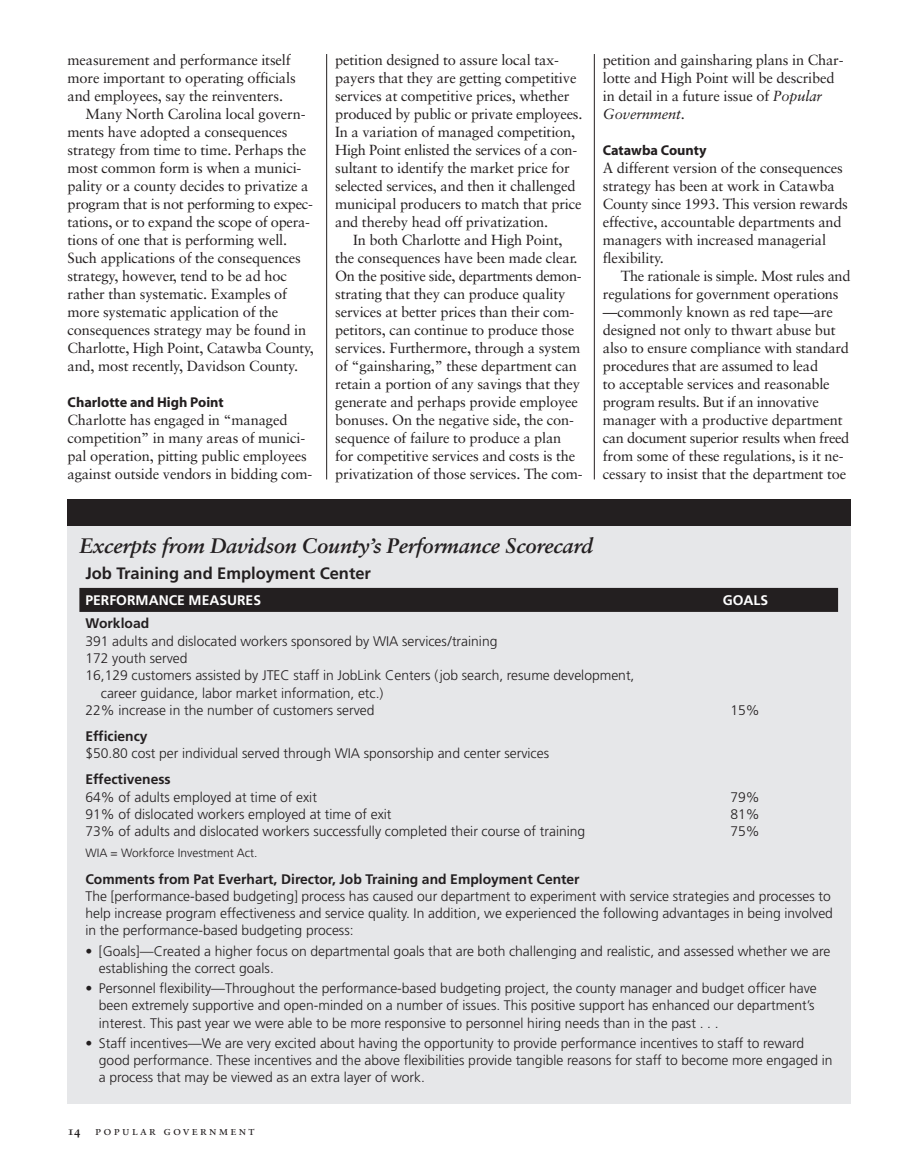
<style>
.page{position:relative;width:905px;height:1175px;background:#fff}
.page>*{position:absolute;margin:0;border:0;box-sizing:border-box;transform-origin:0 0}
.t1{font:italic 700 21px "Sabon";letter-spacing:-.01em;color:#231f20}
.t2{font:700 16.5px "Frutiger";color:#231f20}
.t3{font:14.7px/18px "Sabon";letter-spacing:-.01em;color:#231f20}
.t4{font:14.25px "Myriad MM 700 600";color:#231f20}
.t5{font:300 13.8px/17.2px "Frutiger";color:#231f20}
.t6{font:700 13.8px "Frutiger";color:#231f20}
.t7{font:700 13.8px "Frutiger";color:#fff}
.t8{font:12.15px "Sabon Roman SC";letter-spacing:.185em;color:#231f20}
.t9{font:300 12px "Frutiger";color:#231f20}
.s1{font-style:italic}
.s2{font-family:"Sabon Bold Os F"}
</style>
<div class="page">
<hr style="left:326px;top:54px;width:1px;height:425px;background:#231f20">
<hr style="left:594px;top:54px;width:1px;height:425px;background:#231f20">
<div style="left:68px;top:499px;width:782px;height:604px;background:#e6e7e9"></div>
<div style="left:79px;top:588px;width:759px;height:24px;background:#231f20"></div>
<div style="left:68px;top:499px;width:782px;height:26px;background:#231f20"></div>
<p class="t3" style="left:68px;top:52px;width:225px">measurement and performance itself</p>
<p class="t3" style="left:68px;top:70px;width:230px">more important to operating officials</p>
<p class="t3" style="left:68px;top:88px;width:217px">and employees, say the reinventers.</p>
<p class="t3" style="left:86px;top:106px;width:221px">Many North Carolina local govern-</p>
<p class="t3" style="left:68px;top:124px;width:221px">ments have adopted a consequences</p>
<p class="t3" style="left:68px;top:142px;width:240px">strategy from time to time. Perhaps the</p>
<p class="t3" style="left:68px;top:160px;width:235px">most common form is when a munici-</p>
<p class="t3" style="left:68px;top:178px;width:242px">pality or a county decides to privatize a</p>
<p class="t3" style="left:68px;top:196px;width:247px">program that is not performing to expec-</p>
<p class="t3" style="left:68px;top:214px;width:244px">tations, or to expand the scope of opera-</p>
<p class="t3" style="left:68px;top:232px;width:221px">tions of one that is performing well.</p>
<p class="t3" style="left:68px;top:250px;width:235px">Such applications of the consequences</p>
<p class="t3" style="left:68px;top:268px;width:221px">strategy, however, tend to be ad hoc</p>
<p class="t3" style="left:68px;top:286px;width:221px">rather than systematic. Examples of</p>
<p class="t3" style="left:68px;top:304px;width:212px">more systematic application of the</p>
<p class="t3" style="left:68px;top:322px;width:240px">consequences strategy may be found in</p>
<p class="t3" style="left:68px;top:340px;width:248px">Charlotte, High Point, Catawba County,</p>
<p class="t3" style="left:68px;top:358px;width:232px">and, most recently, Davidson County.</p>
<p class="t4" style="left:68px;top:397px;width:158px">Charlotte and High Point</p>
<p class="t3" style="left:68px;top:412px;width:246px">Charlotte has engaged in “managed competition” in many areas of munici&shy;pal operation, pitting public employees against outside vendors in bidding com-</p>
<p class="t3" style="left:335px;top:52px;width:249px">petition designed to assure local tax&shy;payers that they are getting competitive services at competitive prices, whether produced by public or private employees.<br>In a variation of managed competition, High Point enlisted the services of a con&shy;sultant to identify the market price for selected services, and then it challenged municipal producers to match that price and thereby head off privatization.</p>
<p class="t3" style="left:335px;top:232px;width:249px;text-indent:18px">In both Charlotte and High Point, the consequences have been made clear.<br>On the positive side, departments demon&shy;strating that they can produce quality services at better prices than their com&shy;petitors, can continue to produce those services. Furthermore, through a system of “gainsharing,” these department can retain a portion of any savings that they generate and perhaps provide employee bonuses. On the negative side, the con&shy;sequence of failure to produce a plan for competitive services and costs is the privatization of those services. The com-</p>
<p class="t3" style="left:603px;top:52px;width:242px">petition and gainsharing plans in Char&shy;lotte and High Point will be described in detail in a future issue of <span class="s1">Popular<br>Government</span>.</p>
<p class="t4" style="left:603px;top:145px;width:105px">Catawba County</p>
<p class="t3" style="left:603px;top:160px;width:246px">A different version of the consequences strategy has been at work in Catawba County since 1993. This version rewards effective, accountable departments and managers with increased managerial flexibility.</p>
<p class="t3" style="left:603px;top:268px;width:249px;text-indent:18px">The rationale is simple. Most rules and regulations for government operations —commonly known as red tape—are designed not only to thwart abuse but also to ensure compliance with standard procedures that are assumed to lead<br>to acceptable services and reasonable program results. But if an innovative manager with a productive department can document superior results when freed from some of these regulations, is it ne&shy;cessary to insist that the department toe</p>
<h1 class="t1" style="left:79px;top:537px;width:515px">Excerpts from Davidson County’s Performance Scorecard</h1>
<p class="t2" style="left:85px;top:566px;width:287px">Job Training and Employment Center</p>
<p class="t7" style="left:85px;top:595px;width:177px">PERFORMANCE MEASURES</p>
<p class="t7" style="left:722px;top:595px;width:47px">GOALS</p>
<p class="t6" style="left:85px;top:618px;width:65px">Workload</p>
<p class="t5" style="left:85px;top:633px;width:413px">391 adults and dislocated workers sponsored by WIA services/training</p>
<p class="t5" style="left:85px;top:650px;width:104px">172 youth served</p>
<p class="t5" style="left:85px;top:668px;width:550px">16,129 customers assisted by JTEC staff in JobLink Centers (job search, resume development,</p>
<p class="t5" style="left:101px;top:685px;width:284px">career guidance, labor market information, etc.)</p>
<p class="t5" style="left:85px;top:702px;width:290px">22% increase in the number of customers served</p>
<p class="t5" style="left:730px;top:702px;width:31px">15%</p>
<p class="t6" style="left:85px;top:730px;width:64px">Efficiency</p>
<p class="t5" style="left:85px;top:746px;width:465px">$50.80 cost per individual served through WIA sponsorship and center services</p>
<p class="t6" style="left:85px;top:774px;width:87px">Effectiveness</p>
<p class="t5" style="left:85px;top:789px;width:233px">64% of adults employed at time of exit</p>
<p class="t5" style="left:730px;top:789px;width:31px">79%</p>
<p class="t5" style="left:85px;top:806px;width:307px">91% of dislocated workers employed at time of exit</p>
<p class="t5" style="left:730px;top:806px;width:31px">81%</p>
<p class="t5" style="left:85px;top:824px;width:501px">73% of adults and dislocated workers successfully completed their course of training</p>
<p class="t5" style="left:730px;top:824px;width:31px">75%</p>
<p class="t9" style="left:85px;top:848px;width:174px">WIA = Workforce Investment Act.</p>
<p class="t6" style="left:85px;top:873px;width:495px">Comments from Pat Everhart, Director, Job Training and Employment Center</p>
<p class="t5" style="left:85px;top:888px;width:749px">The [performance-based budgeting] process has caused our department to experiment with service strategies and processes to help increase program effectiveness and service quality. In addition, we experienced the following advantages in being involved in the performance-based budgeting process:</p>
<p class="t5" style="left:99px;top:943px;width:733px;text-indent:-13px">• [Goals]—Created a higher focus on departmental goals that are both challenging and realistic, and assessed whether we are establishing the correct goals.</p>
<p class="t5" style="left:99px;top:980px;width:719px;text-indent:-13px">• Personnel flexibility—Throughout the performance-based budgeting project, the county manager and budget officer have been extremely supportive and open-minded on a number of issues. This positive support has enhanced our department’s interest. This past year we were able to be more responsive to personnel hiring needs than in the past . . .</p>
<p class="t5" style="left:99px;top:1035px;width:735px;text-indent:-13px">• Staff incentives—We are very excited about having the opportunity to provide performance incentives to staff to reward good performance. These incentives and the above flexibilities provide tangible reasons for staff to become more engaged in a process that may be viewed as an extra layer of work.</p>
<p class="t8" style="left:68px;top:1125px;width:188px"><span class="s2">14</span> popular government</p>
</div>
